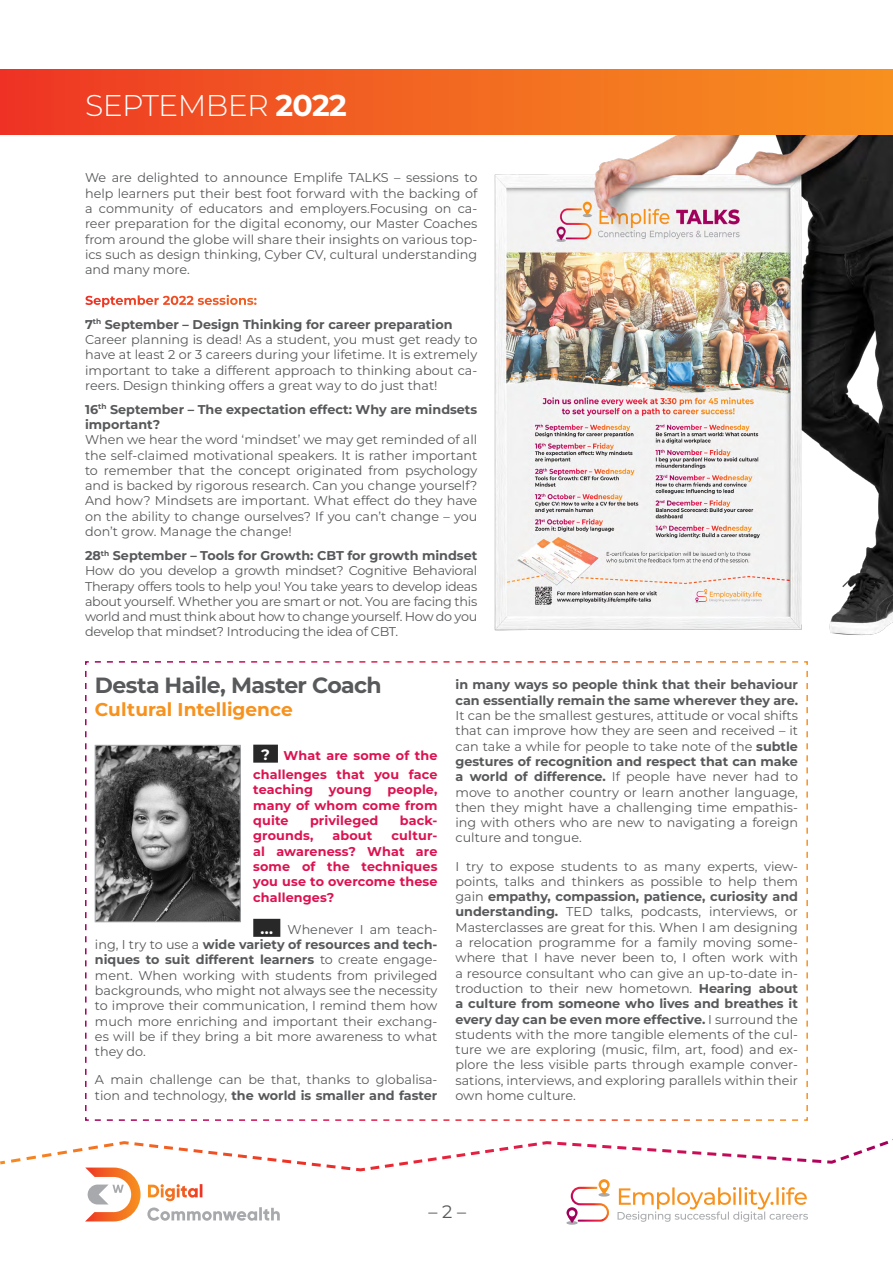
<style>
.page{position:relative;width:893px;height:1263px;background:#fff}
.page>*{position:absolute;margin:0;border:0;box-sizing:border-box;transform-origin:0 0}
.t1{font:300 30px "Montserrat";letter-spacing:-.02em;color:#fff}
.t2{font:700 22.05px "Montserrat";letter-spacing:-.025em;color:#58595b}
.t3{font:700 18.6px "Montserrat";color:#f7921e}
.t4{font:18px "Montserrat";color:#58595b}
.t5{font:12.75px/15.3px "Montserrat";color:#58595b;text-align:justify}
.t6{font:700 12.75px/15.3px "Montserrat";color:#58595b}
.t7{font:700 12.75px/15.3px "Montserrat";letter-spacing:.01em;color:#dc1351;text-align:justify}
.s1{font-weight:700}
.s2{color:#fff}
.s3{font-size:15px;color:#fff}
.s4{font-weight:700;font-size:15px;color:#fff}
</style>
<div class="page">
<svg style="left:85px;top:661px;width:723px;height:460px"></svg>
<div style="left:253px;top:745px;width:25px;height:18px;background:#292829"></div>
<div style="left:253px;top:919px;width:27px;height:18px;background:#292829"></div>
<img style="left:97px;top:747px;width:142px;height:173px">
<div style="left:95px;top:745px;width:146px;height:177px;border:1px solid #a7a9ac"></div>
<img style="left:407px;top:134px;width:486px;height:535px">
<div style="left:0;top:69px;width:893px;height:65px;background:linear-gradient(to right,#ee3824,#f7941f)"></div>
<svg style="left:566px;top:1221px;width:12px;height:4px"></svg>
<svg style="left:0;top:1139px;width:893px;height:84px"></svg>
<h1 class="t1" style="left:85px;top:86px;width:263px">SEPTEMBER <span class="s1">2022</span></h1>
<p class="t5" style="left:85px;top:170px;width:394px">We are delighted to announce Emplife TALKS – sessions to help learners put their best foot forward with the backing of a community of educators and employers.Focusing on ca&shy;reer preparation for the digital economy, our Master Coaches from around the globe will share their insights on various top&shy;ics such as design thinking, Cyber CV, cultural understanding and many more.</p>
<p class="t6" style="left:85px;top:288px;width:369px;line-height:23.9px"><span class="s2">September 2022 sessions:<br></span>7<sup>th</sup> September – Design Thinking for career preparation</p>
<p class="t5" style="left:85px;top:331px;width:394px">Career planning is dead! As a student, you must get ready to have at least 2 or 3 careers during your lifetime. It is extremely important to take a different approach to thinking about ca&shy;reers. Design thinking offers a great way to do just that!</p>
<p class="t6" style="left:85px;top:401px;width:394px">16<sup>th</sup> September – The expectation effect: Why are mindsets important?</p>
<p class="t5" style="left:85px;top:432px;width:394px">When we hear the word ‘mindset’ we may get reminded of all the self-claimed motivational speakers. It is rather important to remember that the concept originated from psychology and is backed by rigorous research. Can you change yourself?<br>And how? Mindsets are important. What effect do they have on the ability to change ourselves? If you can’t change – you don’t grow. Manage the change!</p>
<p class="t5" style="left:85px;top:547px;width:394px"><span class="s1">28</span><sup>th</sup> <span class="s1">September – Tools for Growth: CBT for growth mindset </span>How do you develop a growth mindset? Cognitive Behavioral Therapy offers tools to help you! You take years to develop ideas about yourself. Whether you are smart or not. You are facing this world and must think about how to change yourself. How do you develop that mindset? Introducing the idea of CBT.</p>
<h2 class="t2" style="left:95px;top:671px;width:288px">Desta Haile, Master Coach</h2>
<h3 class="t3" style="left:95px;top:697px;width:199px">Cultural Intelligence</h3>
<p class="t7" style="left:253px;top:745px;width:186px;line-height:19.5px;text-align:right"><span class="s3">?</span> What are some of the challenges that you face</p>
<p class="t7" style="left:253px;top:782px;width:186px">teaching young people, many of whom come from quite</p>
<p class="t7" style="left:310px;top:812px;width:70px">privileged</p>
<p class="t7" style="left:400px;top:812px;width:39px">back-</p>
<p class="t7" style="left:253px;top:828px;width:62px">grounds,</p>
<p class="t7" style="left:332px;top:828px;width:41px">about</p>
<p class="t7" style="left:253px;top:828px;width:186px;text-indent:138px">cultur&shy;al awareness? What are some of the techniques you use to overcome these challenges?</p>
<p class="t5" style="left:95px;top:921px;width:344px;text-indent:165px"><span class="s4">...</span> Whenever I am teach&shy;ing, I try to use a <span class="s1">wide variety of resources and tech&shy;niques to suit different learners</span> to create engage&shy;ment. When working with students from privileged backgrounds, who might not always see the necessity to improve their communication, I remind them how much more enriching and important their exchang&shy;es will be if they bring a bit more awareness to what they do.</p>
<p class="t5" style="left:95px;top:1072px;width:344px">A main challenge can be that, thanks to globalisa&shy;tion and technology, <span class="s1">the world is smaller and faster</span></p>
<p class="t6" style="left:455px;top:677px;width:344px">in many ways so people think that their behaviour can essentially remain the same wherever they are.</p>
<p class="t5" style="left:455px;top:707px;width:344px">It can be the smallest gestures, attitude or vocal shifts that can improve how they are seen and received – it can take a while for people to take note of the <span class="s1">subtle gestures of recognition and respect that can make a world of difference.</span> If people have never had to move to another country or learn another language, then they might have a challenging time empathis&shy;ing with others who are new to navigating a foreign culture and tongue.</p>
<p class="t5" style="left:455px;top:858px;width:344px">I try to expose students to as many experts, view&shy;points, talks and thinkers as possible to help them gain <span class="s1">empathy, compassion, patience, curiosity and understanding.</span> TED talks, podcasts, interviews, or Masterclasses are great for this. When I am designing a relocation programme for a family moving some&shy;where that I have never been to, I often work with a resource consultant who can give an up-to-date in&shy;troduction to their new hometown. <span class="s1">Hearing about a culture from someone who lives and breathes it every day can be even more effective.</span> I surround the students with the more tangible elements of the cul&shy;ture we are exploring (music, film, art, food) and ex&shy;plore the less visible parts through example conver&shy;sations, interviews, and exploring parallels within their own home culture.</p>
<h3 class="t4" style="left:428px;top:1199px;width:39px">– 2 –</h3>
</div>
